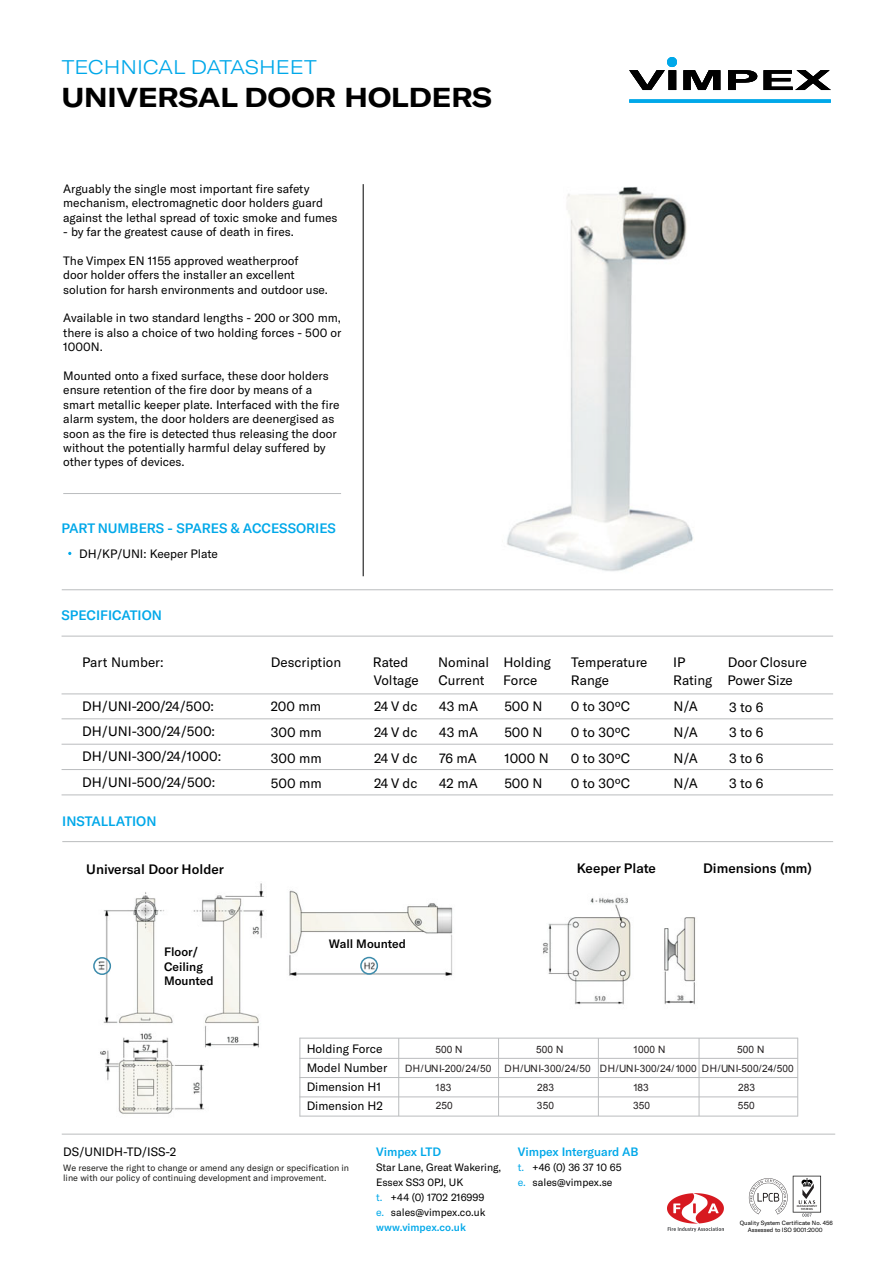
<style>
.page{position:relative;width:893px;height:1263px;background:#fff}
.page>*{position:absolute;margin:0;border:0;box-sizing:border-box;transform-origin:0 0}
.t1{font:700 expanded 27px "GT America";color:#000}
.t2{font:300 expanded 19.5px "GT America";color:#00a8e9}
.t3{font:13.5px/25.5px "GT America";color:#000;text-align:justify}
.t4{font:500 13.5px "GT America";color:#00a8e9}
.t5{font:500 13.5px "GT America";color:#000}
.t6{font:12px/14.4px "GT America";color:#000}
.t7{font:500 12px/14.4px "GT America";color:#000}
.t8{font:500 12px "GT America";color:#00a8e9}
.t9{font:10.5px/15px "GT America";color:#000}
.t10{font:10.05px "Arial";letter-spacing:.005em;color:#231f20}
.t11{font:9px/10.2px "GT America";color:#1d1d1b}
.t12{font:6px/6.1px "GT America";color:#000;text-align:center}
.t13{font:700 3px/2.7px "Optima";letter-spacing:-.015em;color:#231f20;text-align:center}
.s1{color:#00a8e9}
.s2{font-weight:500;color:#00a8e9}
</style>
<div class="page">
<svg style="left:629px;top:70px;width:202px;height:20px"></svg>
<svg style="left:629px;top:99px;width:202px;height:4px"></svg>
<div style="left:667px;top:57px;width:10px;height:10px;background:#00a8e9;border-radius:50%"></div>
<hr style="left:363px;top:184px;width:1px;height:392px;background:#000">
<img style="left:668px;top:1193px;width:55px;height:39px">
<svg style="left:749px;top:1176px;width:72px;height:41px"></svg>
<hr style="left:62px;top:841px;width:771px;height:1px;background:#babcbe">
<hr style="left:63px;top:493px;width:278px;height:1px;background:#babcbe">
<hr style="left:62px;top:693px;width:771px;height:1px;background:#babcbe">
<hr style="left:62px;top:718px;width:771px;height:1px;background:#babcbe">
<hr style="left:62px;top:744px;width:771px;height:1px;background:#babcbe">
<hr style="left:62px;top:769px;width:771px;height:1px;background:#babcbe">
<hr style="left:62px;top:794px;width:771px;height:1px;background:#babcbe">
<hr style="left:62px;top:589px;width:771px;height:1px;background:#babcbe">
<hr style="left:62px;top:636px;width:771px;height:1px;background:#babcbe">
<hr style="left:62px;top:1134px;width:773px;height:1px;background:#babcbe">
<img style="left:507px;top:187px;width:186px;height:384px">
<img style="left:93px;top:883px;width:171px;height:231px">
<img style="left:289px;top:890px;width:164px;height:86px">
<img style="left:542px;top:897px;width:154px;height:108px">
<div style="left:93px;top:957px;width:18px;height:18px;border:2px solid #3c8bab;border-radius:50%"></div>
<div style="left:360px;top:957px;width:18px;height:18px;border:2px solid #3c8bab;border-radius:50%"></div>
<hr style="left:398px;top:1038px;width:1px;height:78px;background:#babcbe">
<hr style="left:299px;top:1038px;width:1px;height:78px;background:#babcbe">
<hr style="left:300px;top:1038px;width:498px;height:1px;background:#babcbe">
<hr style="left:300px;top:1058px;width:498px;height:1px;background:#babcbe">
<hr style="left:300px;top:1077px;width:498px;height:1px;background:#babcbe">
<hr style="left:300px;top:1096px;width:498px;height:1px;background:#babcbe">
<hr style="left:300px;top:1116px;width:498px;height:1px;background:#babcbe">
<hr style="left:498px;top:1038px;width:1px;height:78px;background:#babcbe">
<hr style="left:598px;top:1038px;width:1px;height:78px;background:#babcbe">
<hr style="left:699px;top:1038px;width:1px;height:78px;background:#babcbe">
<hr style="left:797px;top:1038px;width:1px;height:78px;background:#babcbe">
<h2 class="t2" style="left:62px;top:56px;width:257px">TECHNICAL DATASHEET</h2>
<h1 class="t1" style="left:62px;top:81px;width:432px">UNIVERSAL DOOR HOLDERS</h1>
<p class="t6" style="left:63px;top:181px;width:276px">Arguably the single most important fire safety mechanism, electromagnetic door holders guard against the lethal spread of toxic smoke and fumes</p>
<p class="t6" style="left:63px;top:225px;width:232px">- by far the greatest cause of death in fires.</p>
<p class="t6" style="left:63px;top:253px;width:266px">The Vimpex EN 1155 approved weatherproof<br>door holder offers the installer an excellent solution for harsh environments and outdoor use.</p>
<p class="t6" style="left:63px;top:311px;width:280px;text-align:justify">Available in two standard lengths - 200 or 300 mm, there is also a choice of two holding forces - 500 or 1000N.</p>
<p class="t6" style="left:63px;top:369px;width:278px">Mounted onto a fixed surface, these door holders ensure retention of the fire door by means of a smart metallic keeper plate. Interfaced with the fire alarm system, the door holders are deenergised as soon as the fire is detected thus releasing the door without the potentially harmful delay suffered by other types of devices.</p>
<p class="t4" style="left:62px;top:520px;width:276px">PART NUMBERS - SPARES &amp; ACCESSORIES</p>
<p class="t6" style="left:79px;top:546px;width:140px">DH/KP/UNI: Keeper Plate</p>
<p class="t4" style="left:62px;top:607px;width:102px">SPECIFICATION</p>
<p class="t3" style="left:82px;top:649px;width:83px">Part Number:</p>
<p class="t3" style="left:82px;top:694px;width:141px;text-align:left">DH/UNI-200/24/500:<br>DH/UNI-300/24/500:<br>DH/UNI-300/24/1000:<br>DH/UNI-500/24/500:</p>
<p class="t4" style="left:62px;top:813px;width:96px">INSTALLATION</p>
<p class="t3" style="left:271px;top:649px;width:72px">Description</p>
<p class="t3" style="left:373px;top:653px;width:47px;line-height:17.7px">Rated<br>Voltage</p>
<p class="t3" style="left:438px;top:649px;width:114px">Nominal Holding</p>
<p class="t3" style="left:571px;top:649px;width:78px">Temperature</p>
<p class="t3" style="left:673px;top:649px;width:14px">IP</p>
<p class="t3" style="left:728px;top:649px;width:81px">Door Closure</p>
<p class="t3" style="left:438px;top:667px;width:48px">Current</p>
<p class="t3" style="left:503px;top:667px;width:36px">Force</p>
<p class="t3" style="left:571px;top:667px;width:39px">Range</p>
<p class="t3" style="left:673px;top:667px;width:121px">Rating Power Size</p>
<p class="t3" style="left:271px;top:694px;width:52px">200 mm 300 mm 300 mm 500 mm</p>
<p class="t3" style="left:374px;top:694px;width:45px">24 V dc 24 V dc 24 V dc 24 V dc</p>
<p class="t3" style="left:439px;top:694px;width:40px">43 mA 43 mA 76 mA 42 mA</p>
<p class="t3" style="left:504px;top:694px;width:46px;text-align:left">500 N<br>500 N<br>1000 N<br>500 N</p>
<p class="t3" style="left:571px;top:694px;width:61px">0 to 30ºC 0 to 30ºC 0 to 30ºC 0 to 30ºC</p>
<p class="t3" style="left:674px;top:694px;width:26px">N/A N/A N/A N/A</p>
<p class="t3" style="left:729px;top:694px;width:36px">3 to 6<br>3 to 6<br>3 to 6<br>3 to 6</p>
<p class="t5" style="left:86px;top:861px;width:139px">Universal Door Holder</p>
<p class="t5" style="left:703px;top:860px;width:110px">Dimensions (mm)</p>
<p class="t5" style="left:577px;top:860px;width:81px">Keeper Plate</p>
<p class="t7" style="left:164px;top:945px;width:51px">Floor/<br>Ceiling<br>Mounted</p>
<p class="t7" style="left:329px;top:936px;width:79px">Wall Mounted</p>
<p class="t6" style="left:307px;top:1041px;width:77px">Holding Force</p>
<p class="t10" style="left:435px;top:1043px;width:29px">500 N</p>
<p class="t10" style="left:536px;top:1043px;width:29px">500 N</p>
<p class="t10" style="left:633px;top:1043px;width:34px">1000 N</p>
<p class="t10" style="left:737px;top:1043px;width:29px">500 N</p>
<p class="t6" style="left:307px;top:1060px;width:82px">Model Number</p>
<p class="t10" style="left:405px;top:1062px;width:88px">DH/UNI-200/24/50</p>
<p class="t10" style="left:504px;top:1062px;width:291px">DH/UNI-300/24/50 DH/UNI-300/24/1000 DH/UNI-500/24/500</p>
<p class="t6" style="left:307px;top:1080px;width:76px">Dimension H1</p>
<p class="t10" style="left:435px;top:1081px;width:18px">183</p>
<p class="t10" style="left:537px;top:1081px;width:19px">283</p>
<p class="t10" style="left:633px;top:1081px;width:17px">183</p>
<p class="t10" style="left:738px;top:1081px;width:19px">283</p>
<p class="t6" style="left:307px;top:1099px;width:78px">Dimension H2</p>
<p class="t10" style="left:436px;top:1099px;width:19px">250</p>
<p class="t10" style="left:537px;top:1099px;width:19px">350</p>
<p class="t10" style="left:633px;top:1099px;width:19px">350</p>
<p class="t10" style="left:738px;top:1099px;width:19px">550</p>
<p class="t6" style="left:63px;top:1145px;width:115px">DS/UNIDH-TD/ISS-2</p>
<p class="t11" style="left:63px;top:1163px;width:287px">We reserve the right to change or amend any design or specification in line with our policy of continuing development and improvement.</p>
<p class="t8" style="left:376px;top:1145px;width:66px">Vimpex LTD</p>
<p class="t9" style="left:376px;top:1160px;width:127px">Star Lane, Great Wakering,<br>Essex SS3 0PJ, UK<br><span class="s1">t.</span> +44 (0) 1702 216999<br><span class="s1">e.</span> sales@vimpex.co.uk <span class="s2">www.vimpex.co.uk</span></p>
<p class="t8" style="left:518px;top:1145px;width:122px">Vimpex Interguard AB</p>
<p class="t9" style="left:518px;top:1160px;width:105px"><span class="s1">t.</span> +46 (0) 36 37 10 65 <span class="s1">e.</span> sales@vimpex.se</p>
<p class="t13" style="left:797px;top:1205px;width:22px">MANAGEMENT<br>SYSTEMS</p>
<p class="t12" style="left:740px;top:1220px;width:95px">Quality System Certificate No. 456<br>Assessed to ISO 9001:2000</p>
</div>
